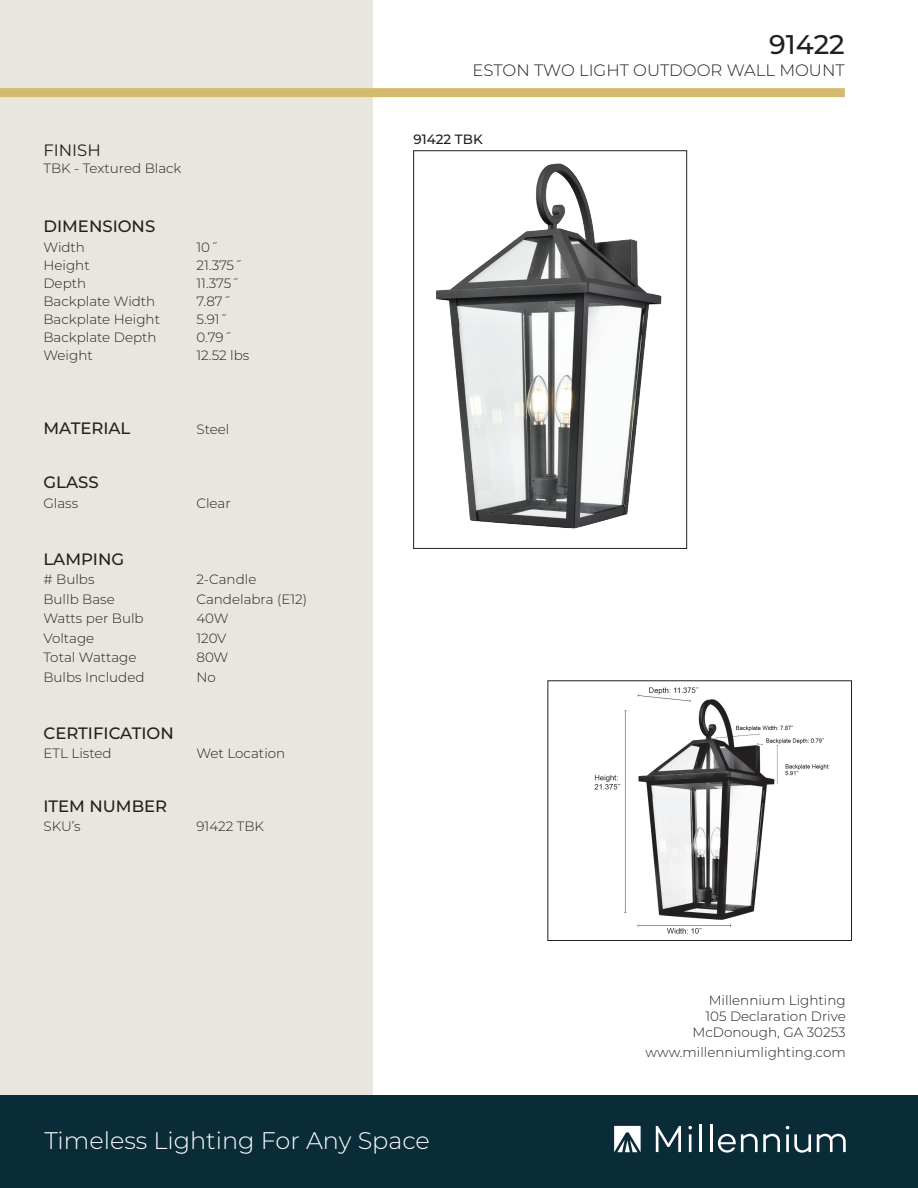
<style>
.page{position:relative;width:918px;height:1188px;background:#fff}
.page>*{position:absolute;margin:0;border:0;box-sizing:border-box;transform-origin:0 0}
.t1{font:500 27px "Montserrat";color:#231f20}
.t2{font:300 24px "Montserrat";color:#fff}
.t3{font:500 16.5px "Montserrat";color:#231f20}
.t4{font:300 16.5px "Montserrat";color:#231f20}
.t5{font:16.5px "Montserrat";color:#231f20}
.t6{font:300 13.5px "Montserrat";color:#231f20}
.t7{font:500 13.5px "Montserrat";color:#231f20}
</style>
<div class="page">
<div style="left:0;top:0;width:373px;height:1188px;background:#e8e6df"></div>
<div style="left:0;top:1095px;width:918px;height:93px;background:#0a2b38"></div>
<div style="left:0;top:88px;width:845px;height:9px;background:#d4ba6c"></div>
<svg style="left:656px;top:1126px;width:25px;height:26px"></svg>
<svg style="left:688px;top:1126px;width:4px;height:26px"></svg>
<hr style="left:699px;top:1125px;width:3px;height:27px;background:#fff">
<hr style="left:710px;top:1125px;width:2px;height:27px;background:#fff">
<svg style="left:718px;top:1134px;width:62px;height:19px"></svg>
<svg style="left:786px;top:1126px;width:25px;height:27px"></svg>
<svg style="left:817px;top:1134px;width:29px;height:18px"></svg>
<svg style="left:614px;top:1126px;width:27px;height:26px"></svg>
<img style="left:436px;top:163px;width:226px;height:366px">
<div style="left:413px;top:151px;width:274px;height:398px;border:1px solid #231f20"></div>
<img style="left:594px;top:687px;width:236px;height:247px">
<div style="left:548px;top:681px;width:304px;height:260px;border:1px solid #231f20"></div>
<p class="t5" style="left:43px;top:139px;width:59px">FINISH</p>
<p class="t6" style="left:43px;top:159px;width:140px">TBK - Textured Black</p>
<p class="t3" style="left:43px;top:215px;width:113px">DIMENSIONS</p>
<p class="t6" style="left:43px;top:238px;width:43px">Width</p>
<p class="t6" style="left:196px;top:238px;width:23px">10˝</p>
<p class="t6" style="left:43px;top:256px;width:48px">Height</p>
<p class="t6" style="left:196px;top:256px;width:47px">21.375˝</p>
<p class="t6" style="left:43px;top:274px;width:44px">Depth</p>
<p class="t6" style="left:196px;top:274px;width:44px">11.375˝</p>
<p class="t6" style="left:43px;top:292px;width:113px">Backplate Width</p>
<p class="t6" style="left:196px;top:292px;width:36px">7.87˝</p>
<p class="t6" style="left:43px;top:310px;width:118px">Backplate Height</p>
<p class="t6" style="left:196px;top:310px;width:33px">5.91˝</p>
<p class="t6" style="left:43px;top:328px;width:115px">Backplate Depth</p>
<p class="t6" style="left:196px;top:328px;width:37px">0.79˝</p>
<p class="t6" style="left:43px;top:346px;width:51px">Weight</p>
<p class="t6" style="left:196px;top:346px;width:54px">12.52 lbs</p>
<p class="t3" style="left:43px;top:416px;width:88px">MATERIAL</p>
<p class="t6" style="left:196px;top:420px;width:34px">Steel</p>
<p class="t3" style="left:43px;top:471px;width:57px">GLASS</p>
<p class="t6" style="left:43px;top:494px;width:36px">Glass</p>
<p class="t6" style="left:196px;top:494px;width:36px">Clear</p>
<p class="t3" style="left:43px;top:547px;width:82px">LAMPING</p>
<p class="t6" style="left:43px;top:570px;width:53px"># Bulbs</p>
<p class="t6" style="left:196px;top:570px;width:61px">2-Candle</p>
<p class="t6" style="left:43px;top:590px;width:73px">Bullb Base</p>
<p class="t6" style="left:196px;top:590px;width:112px">Candelabra (E12)</p>
<p class="t6" style="left:43px;top:609px;width:102px">Watts per Bulb</p>
<p class="t6" style="left:196px;top:609px;width:34px">40W</p>
<p class="t6" style="left:43px;top:629px;width:52px">Voltage</p>
<p class="t6" style="left:196px;top:629px;width:32px">120V</p>
<p class="t6" style="left:43px;top:648px;width:95px">Total Wattage</p>
<p class="t6" style="left:196px;top:648px;width:33px">80W</p>
<p class="t6" style="left:43px;top:668px;width:103px">Bulbs Included</p>
<p class="t6" style="left:196px;top:668px;width:21px">No</p>
<p class="t3" style="left:43px;top:721px;width:132px">CERTIFICATION</p>
<p class="t6" style="left:43px;top:744px;width:70px">ETL Listed</p>
<p class="t6" style="left:196px;top:744px;width:90px">Wet Location</p>
<p class="t3" style="left:43px;top:794px;width:125px">ITEM NUMBER</p>
<p class="t6" style="left:43px;top:817px;width:39px">SKU’s</p>
<p class="t6" style="left:196px;top:817px;width:69px">91422 TBK</p>
<p class="t1" style="left:769px;top:25px;width:77px">91422</p>
<p class="t4" style="left:472px;top:59px;width:374px">ESTON TWO LIGHT OUTDOOR WALL MOUNT</p>
<p class="t7" style="left:413px;top:130px;width:71px">91422 TBK</p>
<p class="t6" style="left:709px;top:991px;width:139px">Millennium Lighting</p>
<p class="t6" style="left:705px;top:1007px;width:142px">105 Declaration Drive</p>
<p class="t6" style="left:692px;top:1023px;width:155px">McDonough, GA 30253</p>
<p class="t6" style="left:645px;top:1043px;width:202px">www.millenniumlighting.com</p>
<p class="t2" style="left:44px;top:1124px;width:387px">Timeless Lighting For Any Space</p>
</div>
